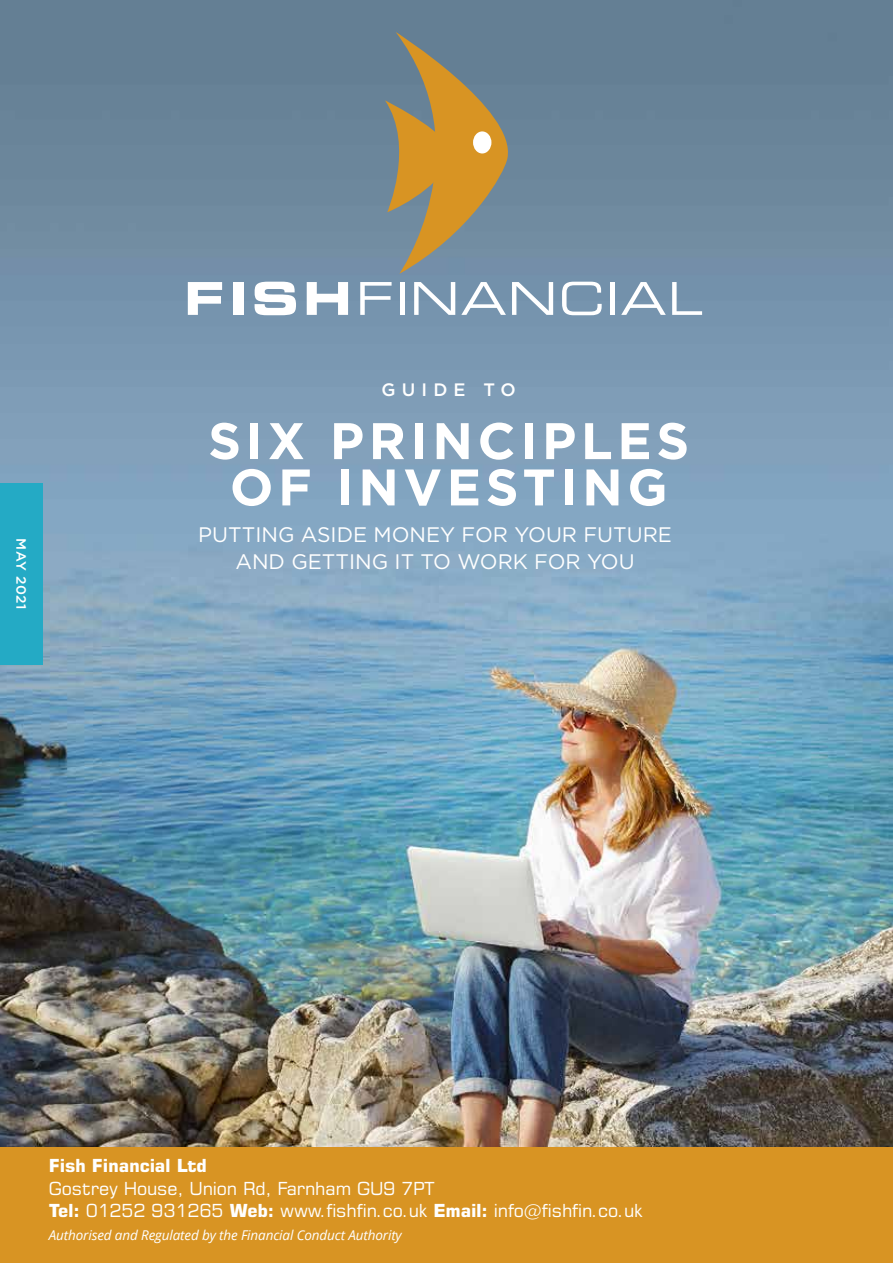
<style>
.page{position:relative;width:893px;height:1263px;background:#fff}
.page>*{position:absolute;margin:0;border:0;box-sizing:border-box;transform-origin:0 0}
.t1{font:700 51.3px/46.3px "Gotham HTF";letter-spacing:.09em;color:#fff;text-align:center}
.t2{font:21px/27.6px "Gotham HTF";color:#fff;text-align:center}
.t3{font:18px/22.5px "Square 721 BT";letter-spacing:-.01em;color:#fff}
.t4{font:700 18px "Square 721 BT";letter-spacing:-.01em;color:#fff}
.t5{font:500 18px "Gotham HTF";letter-spacing:.34em;color:#fff}
.t6{font:italic 13.5px "Open Sans";letter-spacing:-.01em;color:#fff}
.t7{font:500 13.5px "Gotham HTF";letter-spacing:.04em;color:#fff}
.s1{font-weight:700}
</style>
<div class="page">
<img style="left:0;top:0;width:893px;height:1147px">
<div style="left:0;top:483px;width:43px;height:182px;background:#24aac5"></div>
<div style="left:0;top:1147px;width:893px;height:116px;background:#d89423"></div>
<svg style="left:385px;top:32px;width:132px;height:242px;background:#988b69"></svg>
<div style="left:473px;top:131px;width:18px;height:22px;background:#fff;border-radius:50%"></div>
<svg style="left:188px;top:282px;width:34px;height:33px"></svg>
<div style="left:233px;top:282px;width:10px;height:33px;background:#fff"></div>
<svg style="left:255px;top:282px;width:41px;height:33px"></svg>
<svg style="left:307px;top:282px;width:41px;height:33px"></svg>
<svg style="left:360px;top:282px;width:32px;height:33px"></svg>
<hr style="left:400px;top:282px;width:4px;height:33px;background:#fff">
<svg style="left:414px;top:282px;width:41px;height:33px"></svg>
<svg style="left:461px;top:282px;width:45px;height:33px"></svg>
<svg style="left:512px;top:282px;width:41px;height:33px"></svg>
<svg style="left:562px;top:282px;width:40px;height:33px"></svg>
<div style="left:610px;top:282px;width:5px;height:33px;background:#fff"></div>
<svg style="left:621px;top:282px;width:45px;height:33px"></svg>
<svg style="left:672px;top:282px;width:30px;height:33px"></svg>
<p class="t7" style="left:29px;top:538px;width:73px;rotate:90deg">MAY 2021</p>
<p class="t5" style="left:382px;top:379px;width:136px">GUIDE TO</p>
<h1 class="t1" style="left:208px;top:416px;width:482px">SIX PRINCIPLES<br>OF INVESTING</h1>
<p class="t2" style="left:198px;top:520px;width:475px">PUTTING ASIDE MONEY FOR YOUR FUTURE<br>AND GETTING IT TO WORK FOR YOU</p>
<p class="t4" style="left:49px;top:1154px;width:160px">Fish Financial Ltd</p>
<p class="t3" style="left:49px;top:1176px;width:596px">Gostrey House, Union Rd, Farnham GU9 7PT<br><span class="s1">Tel:</span> 01252 931265 <span class="s1">Web:</span> www.fishfin.co.uk <span class="s1">Email:</span> info@fishfin.co.uk</p>
<p class="t6" style="left:49px;top:1225px;width:354px">Authorised and Regulated by the Financial Conduct Authority</p>
</div>
